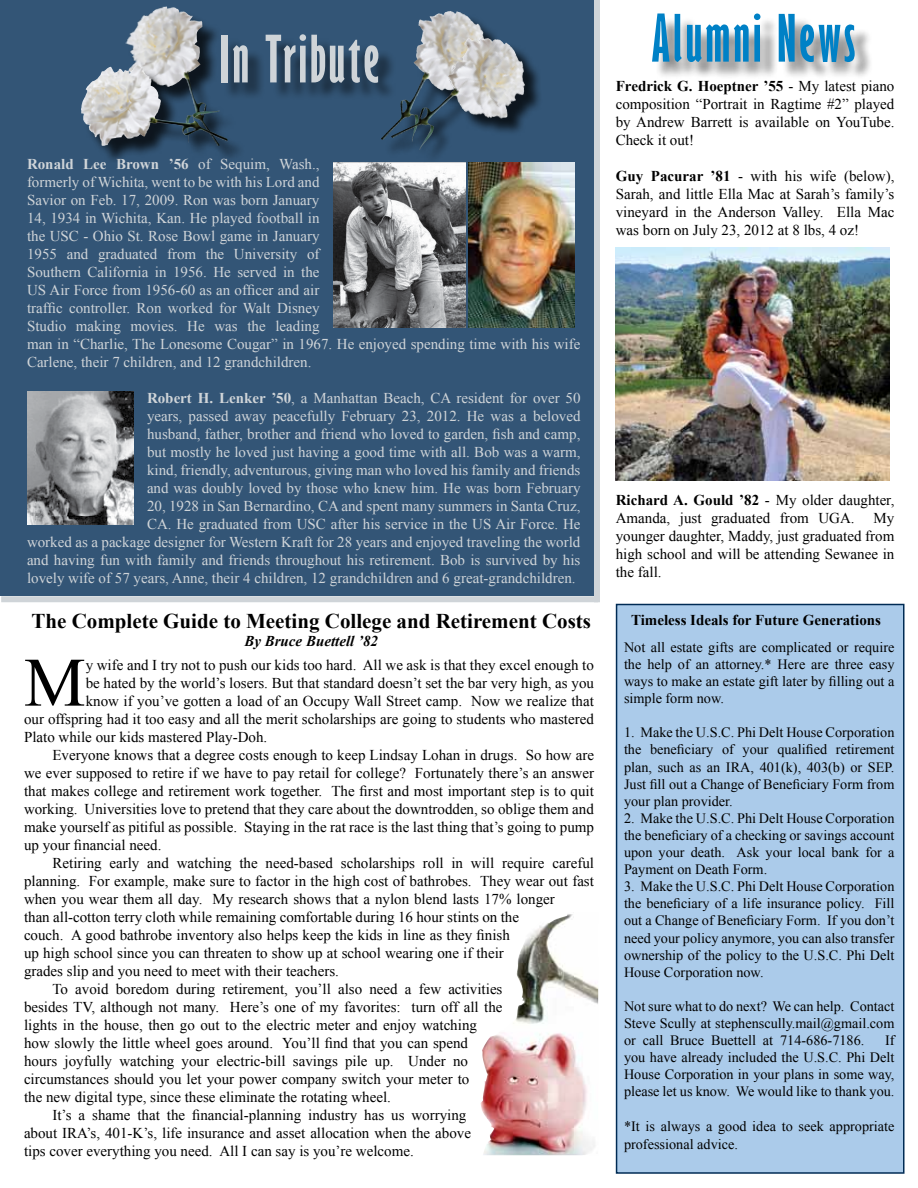
<style>
.page{position:relative;width:918px;height:1188px;background:#fff}
.page>*{position:absolute;margin:0;border:0;box-sizing:border-box;transform-origin:0 0}
.t1{font:69.3px "Times New Roman";color:#000}
.t2{font:700 extra-condensed 60px "Gill Sans";letter-spacing:.05em;color:#0081c6}
.t3{font:700 extra-condensed 60px "Gill Sans";letter-spacing:.05em;color:#cfd4d8}
.t4{font:700 21px "Times New Roman";color:#000}
.t5{font:15px/18px "Times New Roman";color:#000;text-align:justify}
.t6{font:15px/18px "Times New Roman";color:#cfd4d8}
.t7{font:700 15px "Times New Roman";color:#000}
.t8{font:italic 700 15px "Times New Roman";color:#000}
.t9{font:14.25px/17.1px "Times New Roman";color:#000;text-align:justify}
.s1{font-weight:700}
</style>
<div class="page">
<div style="left:616px;top:604px;width:288px;height:570px;background:#abcbea;border:2px solid #002b54"></div>
<div style="left:0;top:0;width:594px;height:596px;background:#335576"></div>
<div style="left:654px;top:16px;width:218px;height:64px;background:#000;opacity:.5"></div>
<div style="left:223px;top:37px;width:174px;height:63px;background:#000;opacity:.5"></div>
<img style="left:380px;top:11px;width:112px;height:129px">
<div style="left:393px;top:40px;width:149px;height:126px;background:#000;opacity:.75"></div>
<img style="left:391px;top:37px;width:135px;height:114px">
<div style="left:128px;top:8px;width:109px;height:155px;background:#000;opacity:.75"></div>
<img style="left:125px;top:6px;width:95px;height:59px">
<div style="left:83px;top:67px;width:162px;height:96px;background:#000;opacity:.75"></div>
<img style="left:81px;top:65px;width:146px;height:81px">
<img style="left:333px;top:163px;width:133px;height:165px">
<img style="left:616px;top:248px;width:273px;height:233px">
<div style="left:594px;top:0;width:6px;height:602px;background:#cfd4d8"></div>
<div style="left:1px;top:596px;width:597px;height:6px;background:#cfd4d8"></div>
<img style="left:480px;top:914px;width:118px;height:241px">
<img style="left:468px;top:163px;width:106px;height:165px">
<img style="left:27px;top:392px;width:107px;height:133px">
<h2 class="t3" style="left:220px;top:23px;width:161px">In Tribute</h2>
<p class="t6" style="left:27px;top:155px;width:555px"><span class="s1">Ronald Lee Brown ’56</span> of Sequim, Wash.,<br>formerly of Wichita, went to be with his Lord and<br>Savior on Feb. 17, 2009. Ron was born January<br>14, 1934 in Wichita, Kan. He played football in<br>the USC - Ohio St. Rose Bowl game in January<br>1955 and graduated from the University of<br>Southern California in 1956. He served in the<br>US Air Force from 1956-60 as an officer and air<br>traffic controller. Ron worked for Walt Disney<br>Studio making movies. He was the leading<br>man in “Charlie, The Lonesome Cougar” in 1967. He enjoyed spending time with his wife Carlene, their 7 children, and 12 grandchildren.</p>
<p class="t6" style="left:147px;top:389px;width:435px"><span class="s1">Robert H. Lenker ’50</span>, a Manhattan Beach, CA resident for over 50</p>
<p class="t6" style="left:147px;top:407px;width:435px">years, passed away peacefully February 23, 2012. He was a beloved</p>
<p class="t6" style="left:147px;top:425px;width:435px">husband, father, brother and friend who loved to garden, fish and camp,</p>
<p class="t6" style="left:147px;top:443px;width:435px">but mostly he loved just having a good time with all. Bob was a warm,</p>
<p class="t6" style="left:147px;top:461px;width:435px">kind, friendly, adventurous, giving man who loved his family and friends</p>
<p class="t6" style="left:147px;top:479px;width:435px">and was doubly loved by those who knew him. He was born February</p>
<p class="t6" style="left:147px;top:497px;width:435px">20, 1928 in San Bernardino, CA and spent many summers in Santa Cruz,</p>
<p class="t6" style="left:147px;top:515px;width:435px">CA. He graduated from USC after his service in the US Air Force. He</p>
<p class="t6" style="left:27px;top:533px;width:555px">worked as a package designer for Western Kraft for 28 years and enjoyed traveling the world</p>
<p class="t6" style="left:27px;top:551px;width:555px">and having fun with family and friends throughout his retirement. Bob is survived by his</p>
<p class="t6" style="left:27px;top:569px;width:550px">lovely wife of 57 years, Anne, their 4 children, 12 grandchildren and 6 great-grandchildren.</p>
<h3 class="t4" style="left:31px;top:606px;width:561px">The Complete Guide to Meeting College and Retirement Costs</h3>
<p class="t8" style="left:244px;top:630px;width:135px">By Bruce Buettell ’82</p>
<h1 class="t1" style="left:24px;top:636px;width:63px">M</h1>
<p class="t5" style="left:86px;top:655px;width:510px">y wife and I try not to push our kids too hard. All we ask is that they excel enough to</p>
<p class="t5" style="left:86px;top:673px;width:510px">be hated by the world’s losers. But that standard doesn’t set the bar very high, as you</p>
<p class="t5" style="left:86px;top:691px;width:510px">know if you’ve gotten a load of an Occupy Wall Street camp. Now we realize that</p>
<p class="t5" style="left:24px;top:709px;width:571px">our offspring had it too easy and all the merit scholarships are going to students who mastered</p>
<p class="t5" style="left:24px;top:727px;width:245px">Plato while our kids mastered Play-Doh.</p>
<p class="t5" style="left:53px;top:745px;width:543px">Everyone knows that a degree costs enough to keep Lindsay Lohan in drugs. So how are</p>
<p class="t5" style="left:24px;top:763px;width:572px">we ever supposed to retire if we have to pay retail for college? Fortunately there’s an answer</p>
<p class="t5" style="left:24px;top:781px;width:571px">that makes college and retirement work together. The first and most important step is to quit</p>
<p class="t5" style="left:24px;top:799px;width:571px">working. Universities love to pretend that they care about the downtrodden, so oblige them and</p>
<p class="t5" style="left:24px;top:817px;width:572px">make yourself as pitiful as possible. Staying in the rat race is the last thing that’s going to pump</p>
<p class="t5" style="left:24px;top:835px;width:139px">up your financial need.</p>
<p class="t5" style="left:53px;top:853px;width:543px">Retiring early and watching the need-based scholarships roll in will require careful</p>
<p class="t5" style="left:24px;top:871px;width:572px">planning. For example, make sure to factor in the high cost of bathrobes. They wear out fast</p>
<p class="t5" style="left:24px;top:889px;width:532px">when you wear them all day. My research shows that a nylon blend lasts 17% longer</p>
<p class="t5" style="left:24px;top:907px;width:497px">than all-cotton terry cloth while remaining comfortable during 16 hour stints on the</p>
<p class="t5" style="left:24px;top:925px;width:487px">couch. A good bathrobe inventory also helps keep the kids in line as they finish</p>
<p class="t5" style="left:24px;top:943px;width:481px">up high school since you can threaten to show up at school wearing one if their</p>
<p class="t5" style="left:24px;top:961px;width:316px">grades slip and you need to meet with their teachers.</p>
<p class="t5" style="left:53px;top:979px;width:452px">To avoid boredom during retirement, you’ll also need a few activities</p>
<p class="t5" style="left:24px;top:997px;width:480px">besides TV, although not many. Here’s one of my favorites: turn off all the</p>
<p class="t5" style="left:24px;top:1015px;width:455px">lights in the house, then go out to the electric meter and enjoy watching</p>
<p class="t5" style="left:24px;top:1033px;width:446px">how slowly the little wheel goes around. You’ll find that you can spend</p>
<p class="t5" style="left:24px;top:1051px;width:446px">hours joyfully watching your electric-bill savings pile up. Under no</p>
<p class="t5" style="left:24px;top:1069px;width:447px">circumstances should you let your power company switch your meter to</p>
<p class="t5" style="left:24px;top:1087px;width:369px">the new digital type, since these eliminate the rotating wheel.</p>
<p class="t5" style="left:53px;top:1105px;width:415px">It’s a shame that the financial-planning industry has us worrying</p>
<p class="t5" style="left:24px;top:1123px;width:449px">about IRA’s, 401-K’s, life insurance and asset allocation when the above</p>
<p class="t5" style="left:24px;top:1141px;width:391px">tips cover everything you need. All I can say is you’re welcome.</p>
<h2 class="t2" style="left:651px;top:2px;width:205px">Alumni News</h2>
<p class="t5" style="left:616px;top:77px;width:280px"><span class="s1">Fredrick G. Hoeptner ’55</span> - My latest piano composition “Portrait in Ragtime #2” played by Andrew Barrett is available on YouTube.<br>Check it out!</p>
<p class="t5" style="left:616px;top:167px;width:280px"><span class="s1">Guy Pacurar ’81</span> - with his wife (below), Sarah, and little Ella Mac at Sarah’s family’s vineyard in the Anderson Valley. Ella Mac was born on July 23, 2012 at 8 lbs, 4 oz!</p>
<p class="t5" style="left:616px;top:491px;width:280px"><span class="s1">Richard A. Gould ’82</span> - My older daughter,<br>Amanda, just graduated from UGA.</p>
<p class="t5" style="left:616px;top:509px;width:280px;text-indent:258px">My younger daughter, Maddy, just graduated from high school and will be attending Sewanee in the fall.</p>
<p class="t7" style="left:631px;top:610px;width:252px">Timeless Ideals for Future Generations</p>
<p class="t9" style="left:624px;top:638px;width:272px">Not all estate gifts are complicated or require the help of an attorney.* Here are three easy ways to make an estate gift later by filling out a simple form now.</p>
<p class="t9" style="left:624px;top:724px;width:272px">1. Make the U.S.C. Phi Delt House Corporation the beneficiary of your qualified retirement plan, such as an IRA, 401(k), 403(b) or SEP.<br>Just fill out a Change of Beneficiary Form from your plan provider.</p>
<p class="t9" style="left:624px;top:809px;width:272px">2. Make the U.S.C. Phi Delt House Corporation the beneficiary of a checking or savings account upon your death. Ask your local bank for a Payment on Death Form.</p>
<p class="t9" style="left:624px;top:878px;width:272px">3. Make the U.S.C. Phi Delt House Corporation the beneficiary of a life insurance policy. Fill out a Change of Beneficiary Form. If you don’t need your policy anymore, you can also transfer ownership of the policy to the U.S.C. Phi Delt House Corporation now.</p>
<p class="t9" style="left:624px;top:997px;width:272px">Not sure what to do next? We can help. Contact Steve Scully at stephenscully.mail@gmail.com or call Bruce Buettell at 714-686-7186.</p>
<p class="t9" style="left:624px;top:1032px;width:272px;text-indent:261px">If you have already included the U.S.C. Phi Delt House Corporation in your plans in some way, please let us know. We would like to thank you.</p>
<p class="t9" style="left:624px;top:1117px;width:272px;line-height:18px">*It is always a good idea to seek appropriate professional advice.</p>
</div>
